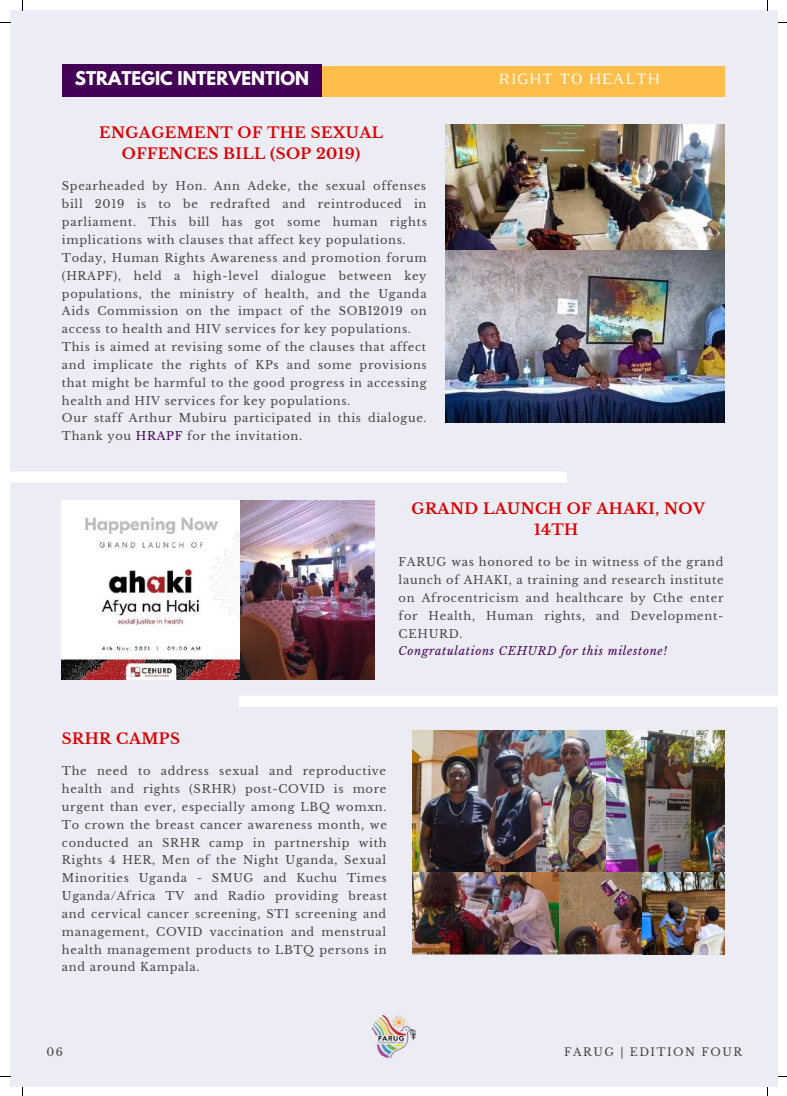
<style>
.page{position:relative;width:787px;height:1096px;background:#fff}
.page>*{position:absolute;margin:0;border:0;box-sizing:border-box;transform-origin:0 0}
.t1{font:700 16.75px "League Spartan";color:#fff}
.t2{font:16.12px "Luthier";letter-spacing:.06em;color:#fff}
.t3{font:700 14.88px/20.6px "Libre Baskerville";letter-spacing:.03em;color:#d00;text-align:center}
.t4{font:11.38px/17.9px "Libre Baskerville";letter-spacing:.06em;color:#464544;text-align:justify}
.t5{font:italic 11.38px "Libre Baskerville";letter-spacing:.06em;color:#440257}
.t6{font:11px "Libre Baskerville";letter-spacing:.14em;color:#444440}
.s1{color:#440257}
</style>
<div class="page">
<div style="left:10px;top:10px;width:768px;height:1076px;background:#ececf4"></div>
<div style="left:62px;top:66px;width:662px;height:30px;background:#ffbd4a"></div>
<div style="left:62px;top:64px;width:260px;height:33px;background:#440257"></div>
<img style="left:370px;top:1012px;width:46px;height:46px;border-radius:50%">
<div style="left:10px;top:471px;width:557px;height:11px;background:#fff"></div>
<div style="left:239px;top:695px;width:539px;height:12px;background:#fff"></div>
<img style="left:445px;top:125px;width:280px;height:297px">
<img style="left:62px;top:500px;width:312px;height:179px">
<img style="left:413px;top:730px;width:193px;height:141px">
<img style="left:606px;top:730px;width:118px;height:141px">
<img style="left:413px;top:871px;width:229px;height:83px">
<img style="left:642px;top:871px;width:82px;height:83px">
<h1 class="t1" style="left:75px;top:70px;width:236px">STRATEGIC INTERVENTION</h1>
<h2 class="t2" style="left:499px;top:73px;width:162px">RIGHT TO HEALTH</h2>
<h3 class="t3" style="left:99px;top:123px;width:285px">ENGAGEMENT OF THE SEXUAL<br>OFFENCES BILL (SOP 2019)</h3>
<p class="t4" style="left:62px;top:177px;width:366px;text-align:left">Spearheaded by Hon. Ann Adeke, the sexual offenses bill 2019 is to be redrafted and reintroduced in parliament. This bill has got some human rights implications with clauses that affect key populations.<br>Today, Human Rights Awareness and promotion forum (HRAPF), held a high-level dialogue between key populations, the ministry of health, and the Uganda Aids Commission on the impact of the SOBI2019 on access to health and HIV services for key populations.<br>This is aimed at revising some of the clauses that affect and implicate the rights of KPs and some provisions that might be harmful to the good progress in accessing health and HIV services for key populations.<br>Our staff Arthur Mubiru participated in this dialogue.<br>Thank you <span class="s1">HRAPF</span> for the invitation.</p>
<h3 class="t3" style="left:412px;top:498px;width:295px">GRAND LAUNCH OF AHAKI, NOV<br>14TH</h3>
<p class="t4" style="left:399px;top:553px;width:326px">FARUG was honored to be in witness of the grand launch of AHAKI, a training and research institute on Afrocentricism and healthcare by Cthe enter for Health, Human rights, and Development-CEHURD.</p>
<p class="t5" style="left:399px;top:644px;width:270px">Congratulations CEHURD for this milestone!</p>
<h3 class="t3" style="left:62px;top:728px;width:120px">SRHR CAMPS</h3>
<p class="t4" style="left:62px;top:762px;width:327px">The need to address sexual and reproductive health and rights (SRHR) post-COVID is more urgent than ever, especially among LBQ womxn.<br>To crown the breast cancer awareness month, we conducted an SRHR camp in partnership with Rights 4 HER, Men of the Night Uganda, Sexual Minorities Uganda - SMUG and Kuchu Times Uganda/Africa TV and Radio providing breast and cervical cancer screening, STI screening and management, COVID vaccination and menstrual health management products to LBTQ persons in and around Kampala.</p>
<p class="t6" style="left:46px;top:1045px;width:18px">06</p>
<p class="t6" style="left:564px;top:1045px;width:179px">FARUG | EDITION FOUR</p>
</div>
